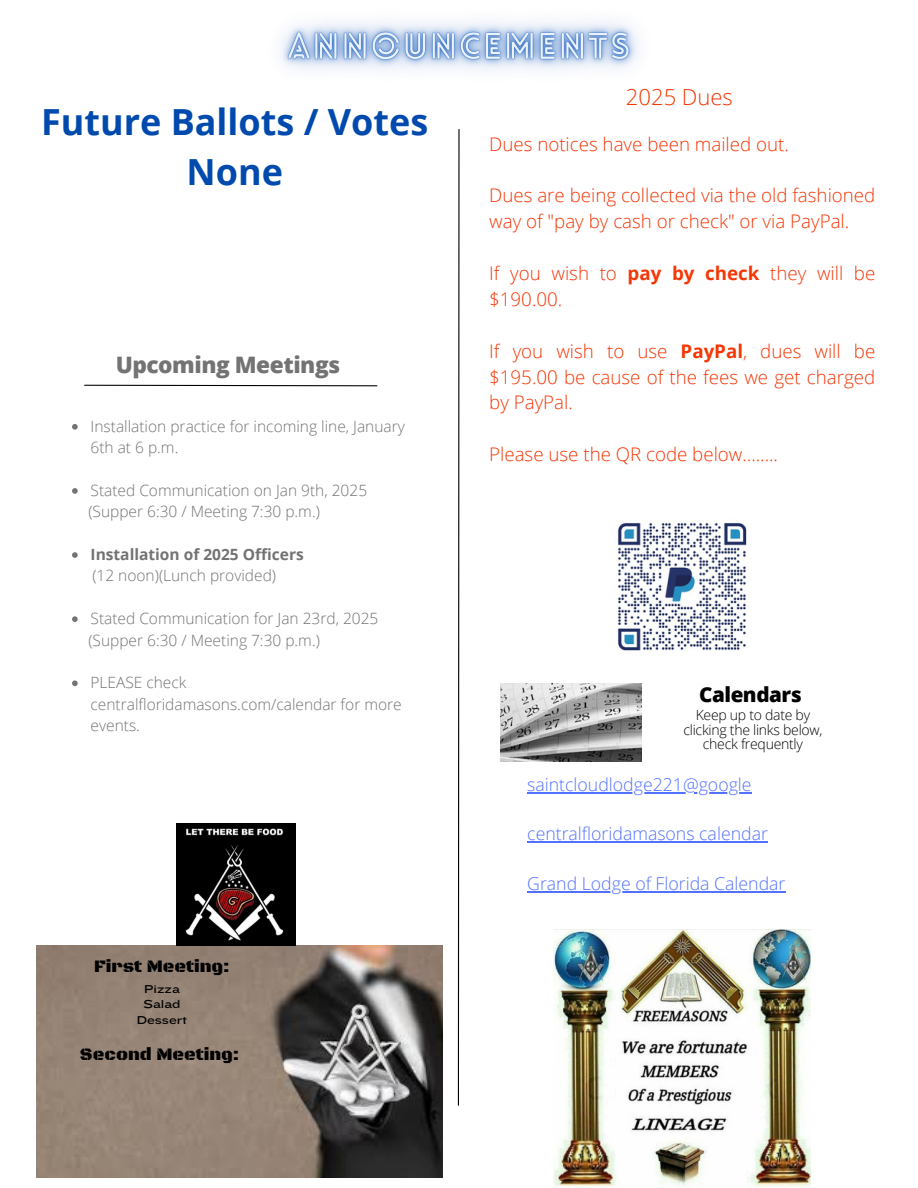
<style>
.page{position:relative;width:918px;height:1188px;background:#fff}
.page>*{position:absolute;margin:0;border:0;box-sizing:border-box;transform-origin:0 0}
.t1{font:700 36px/49.5px "Open Sans";color:#004aad;text-align:center}
.t2{font:800 22.65px "Open Sans";letter-spacing:-.02em;color:#737373}
.t3{font:300 22.05px "Open Sans";color:#f53605}
.t4{font:800 20.55px "Open Sans";letter-spacing:-.02em;color:#000}
.t5{font:300 18.75px/25.8px "Open Sans";color:#f53605}
.t6{font:17.85px "Black Ops One";color:#000}
.t7{font:300 17.7px "Open Sans";color:#5271ff}
.t8{font:300 15.45px/21.3px "Open Sans";color:#737373}
.t9{font:700 15.45px "Open Sans";color:#737373}
.t10{font:300 14.1px "Open Sans";letter-spacing:-.02em;color:#000}
.t11{font:11.85px/15.9px "Knockout 34";color:#000;text-align:center}
.s1{font-weight:700}
</style>
<div class="page">
<svg style="left:84px;top:384px;width:294px;height:3px"></svg>
<svg style="left:72px;top:424px;width:6px;height:6px"></svg>
<svg style="left:72px;top:488px;width:6px;height:6px"></svg>
<svg style="left:72px;top:552px;width:6px;height:6px"></svg>
<svg style="left:72px;top:616px;width:6px;height:6px"></svg>
<svg style="left:72px;top:680px;width:6px;height:6px"></svg>
<img style="left:618px;top:522px;width:129px;height:129px">
<img style="left:500px;top:683px;width:142px;height:79px">
<svg style="left:457px;top:129px;width:3px;height:977px"></svg>
<img style="left:554px;top:930px;width:256px;height:257px">
<img style="left:36px;top:945px;width:406px;height:232px">
<img style="left:176px;top:824px;width:119px;height:121px">
<hr style="left:527px;top:792px;width:225px;height:1px;background:#5271ff">
<hr style="left:527px;top:842px;width:241px;height:1px;background:#5271ff">
<hr style="left:527px;top:891px;width:258px;height:1px;background:#5271ff">
<img style="left:280px;top:21px;width:359px;height:50px">
<h4 class="t3" style="left:626px;top:81px;width:108px">2025 Dues</h4>
<h5 class="t5" style="left:489px;top:131px;width:301px">Dues notices have been mailed out.</h5>
<h5 class="t5" style="left:489px;top:182px;width:388px">Dues are being collected via the old fashioned way of "pay by cash or check" or via PayPal.</h5>
<h5 class="t5" style="left:489px;top:260px;width:388px">If you wish to <span class="s1">pay by check</span> they will be $190.00.</h5>
<h5 class="t5" style="left:489px;top:338px;width:388px;text-align:justify">If you wish to use <span class="s1">PayPal</span>, dues will be $195.00 be cause of the fees we get charged by PayPal.</h5>
<h5 class="t5" style="left:489px;top:441px;width:290px">Please use the QR code below........</h5>
<p class="t1" style="left:41px;top:97px;width:389px">Future Ballots / Votes<br>None</p>
<h2 class="t2" style="left:116px;top:349px;width:226px">Upcoming Meetings</h2>
<p class="t8" style="left:91px;top:415px;width:316px">Installation practice for incoming line, January<br>6th at 6 p.m.</p>
<p class="t8" style="left:91px;top:479px;width:278px">Stated Communication on Jan 9th, 2025</p>
<p class="t8" style="left:88px;top:501px;width:233px">(Supper 6:30 / Meeting 7:30 p.m.)</p>
<p class="t9" style="left:91px;top:544px;width:215px">Installation of 2025 Officers</p>
<p class="t8" style="left:92px;top:565px;width:185px">(12 noon)(Lunch provided)</p>
<p class="t8" style="left:91px;top:608px;width:289px">Stated Communication for Jan 23rd, 2025</p>
<p class="t8" style="left:88px;top:629px;width:233px">(Supper 6:30 / Meeting 7:30 p.m.)</p>
<p class="t8" style="left:91px;top:672px;width:313px">PLEASE check centralfloridamasons.com/calendar for more events.</p>
<p class="t4" style="left:699px;top:681px;width:104px">Calendars</p>
<p class="t10" style="left:696px;top:705px;width:116px">Keep up to date by</p>
<p class="t10" style="left:683px;top:720px;width:140px">clicking the links below,</p>
<p class="t10" style="left:703px;top:734px;width:102px">check frequently</p>
<h5 class="t6" style="left:94px;top:956px;width:137px">First Meeting:</h5>
<h5 class="t11" style="left:137px;top:980px;width:52px">Pizza<br>Salad<br>Dessert</h5>
<h5 class="t6" style="left:80px;top:1044px;width:161px">Second Meeting:</h5>
<p class="t7" style="left:527px;top:772px;width:226px">saintcloudlodge221@google</p>
<p class="t7" style="left:527px;top:821px;width:242px">centralfloridamasons calendar</p>
<p class="t7" style="left:527px;top:871px;width:260px">Grand Lodge of Florida Calendar</p>
</div>
